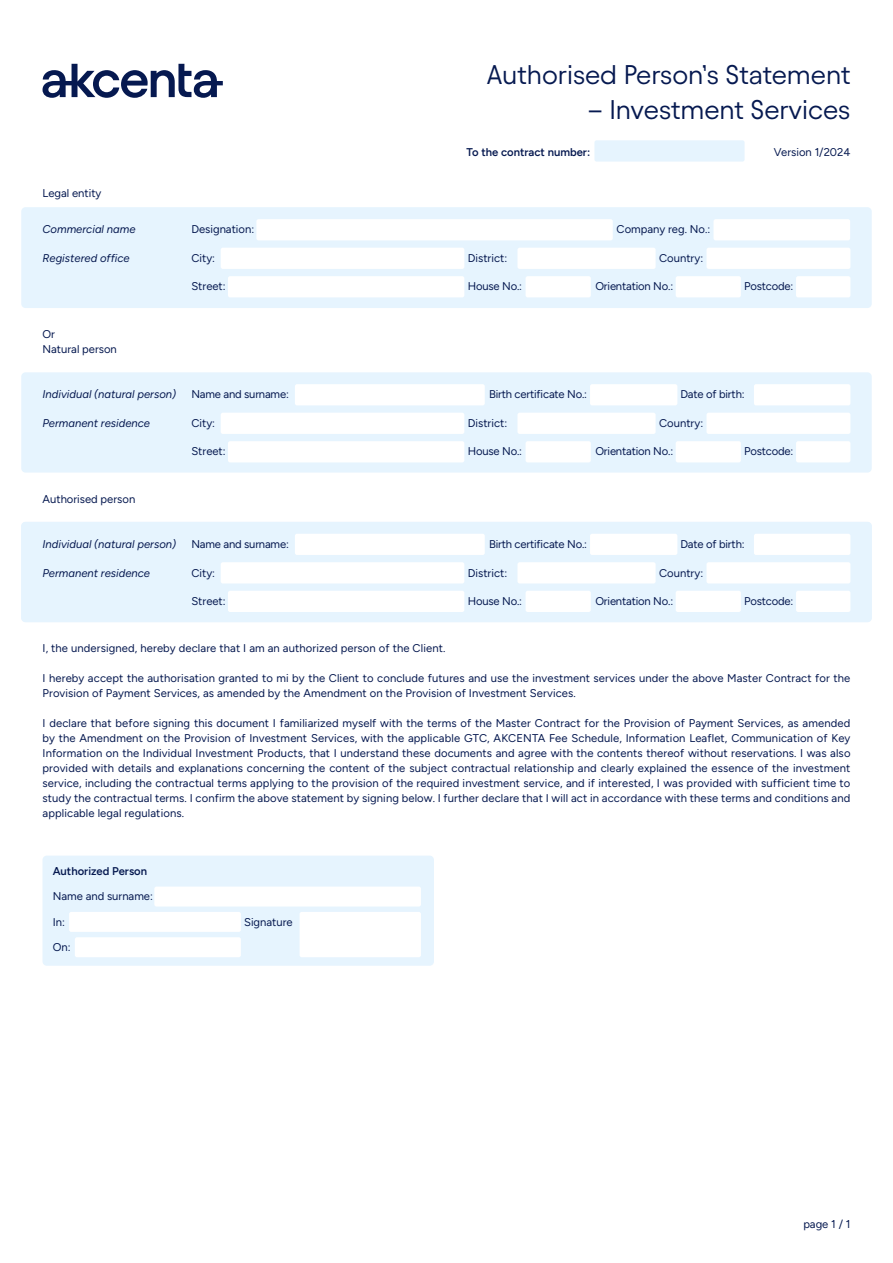
<style>
.page{position:relative;width:893px;height:1263px;background:#fff}
.page>*{position:absolute;margin:0;border:0;box-sizing:border-box;transform-origin:0 0}
.t1{font:27px "Avantt TRIAL";color:#061950}
.t2{font:11.25px/15px "Figtree";color:#061950}
.t3{font:italic 11.25px "Figtree";color:#061950}
.t4{font:600 11.25px "Figtree";color:#061950}
</style>
<div class="page">
<svg style="left:43px;top:64px;width:180px;height:34px"></svg>
<div style="left:21px;top:372px;width:851px;height:101px;background:#e6f4fe;border-radius:4px"></div>
<div style="left:21px;top:522px;width:851px;height:100px;background:#e6f4fe;border-radius:4px"></div>
<div style="left:21px;top:207px;width:851px;height:101px;background:#e6f4fe;border-radius:4px"></div>
<div style="left:594px;top:140px;width:151px;height:22px;background:#e6f4fe;border-radius:2px"></div>
<div style="left:295px;top:384px;width:190px;height:21px;background:#fff;border-radius:2px"></div>
<div style="left:295px;top:534px;width:190px;height:21px;background:#fff;border-radius:2px"></div>
<div style="left:590px;top:384px;width:87px;height:21px;background:#fff;border-radius:2px"></div>
<div style="left:590px;top:534px;width:87px;height:21px;background:#fff;border-radius:2px"></div>
<div style="left:754px;top:384px;width:96px;height:21px;background:#fff;border-radius:2px"></div>
<div style="left:754px;top:534px;width:96px;height:21px;background:#fff;border-radius:2px"></div>
<div style="left:228px;top:441px;width:236px;height:21px;background:#fff;border-radius:2px"></div>
<div style="left:228px;top:591px;width:236px;height:21px;background:#fff;border-radius:2px"></div>
<div style="left:526px;top:441px;width:65px;height:21px;background:#fff;border-radius:2px"></div>
<div style="left:526px;top:591px;width:65px;height:21px;background:#fff;border-radius:2px"></div>
<div style="left:676px;top:441px;width:65px;height:21px;background:#fff;border-radius:2px"></div>
<div style="left:676px;top:591px;width:65px;height:21px;background:#fff;border-radius:2px"></div>
<div style="left:796px;top:441px;width:54px;height:21px;background:#fff;border-radius:2px"></div>
<div style="left:796px;top:591px;width:54px;height:21px;background:#fff;border-radius:2px"></div>
<div style="left:221px;top:413px;width:243px;height:21px;background:#fff;border-radius:2px"></div>
<div style="left:221px;top:562px;width:243px;height:21px;background:#fff;border-radius:2px"></div>
<div style="left:517px;top:413px;width:139px;height:21px;background:#fff;border-radius:2px"></div>
<div style="left:517px;top:562px;width:139px;height:21px;background:#fff;border-radius:2px"></div>
<div style="left:706px;top:413px;width:144px;height:21px;background:#fff;border-radius:2px"></div>
<div style="left:706px;top:562px;width:144px;height:21px;background:#fff;border-radius:2px"></div>
<div style="left:256px;top:219px;width:357px;height:21px;background:#fff;border-radius:2px"></div>
<div style="left:713px;top:219px;width:137px;height:21px;background:#fff;border-radius:2px"></div>
<div style="left:228px;top:276px;width:236px;height:21px;background:#fff;border-radius:2px"></div>
<div style="left:526px;top:276px;width:65px;height:21px;background:#fff;border-radius:2px"></div>
<div style="left:676px;top:276px;width:65px;height:21px;background:#fff;border-radius:2px"></div>
<div style="left:796px;top:276px;width:54px;height:21px;background:#fff;border-radius:2px"></div>
<div style="left:221px;top:248px;width:243px;height:21px;background:#fff;border-radius:2px"></div>
<div style="left:517px;top:248px;width:139px;height:21px;background:#fff;border-radius:2px"></div>
<div style="left:706px;top:248px;width:144px;height:21px;background:#fff;border-radius:2px"></div>
<div style="left:43px;top:855px;width:391px;height:111px;background:#e6f4fe;border-radius:4px"></div>
<div style="left:154px;top:886px;width:267px;height:20px;background:#fff;border-radius:2px"></div>
<div style="left:69px;top:912px;width:172px;height:20px;background:#fff;border-radius:2px"></div>
<div style="left:300px;top:912px;width:121px;height:45px;background:#fff;border-radius:2px"></div>
<div style="left:75px;top:937px;width:166px;height:20px;background:#fff;border-radius:2px"></div>
<p class="t2" style="left:43px;top:186px;width:61px">Legal entity</p>
<h1 class="t1" style="left:487px;top:56px;width:365px">Authorised Person’s Statement</h1>
<h1 class="t1" style="left:588px;top:91px;width:264px">– Investment Services</h1>
<p class="t4" style="left:466px;top:145px;width:125px">To the contract number:</p>
<p class="t2" style="left:774px;top:144px;width:78px">Version 1/2024</p>
<p class="t3" style="left:43px;top:223px;width:95px">Commercial name</p>
<p class="t2" style="left:191px;top:222px;width:64px">Designation:</p>
<p class="t2" style="left:617px;top:222px;width:95px">Company reg. No.:</p>
<p class="t3" style="left:43px;top:252px;width:89px">Registered office</p>
<p class="t2" style="left:191px;top:250px;width:25px">City:</p>
<p class="t2" style="left:468px;top:250px;width:41px">District:</p>
<p class="t2" style="left:659px;top:250px;width:46px">Country:</p>
<p class="t2" style="left:191px;top:279px;width:36px">Street:</p>
<p class="t2" style="left:468px;top:279px;width:56px">House No.:</p>
<p class="t2" style="left:595px;top:279px;width:79px">Orientation No.:</p>
<p class="t2" style="left:744px;top:279px;width:51px">Postcode:</p>
<p class="t2" style="left:43px;top:327px;width:76px">Or<br>Natural person</p>
<p class="t3" style="left:43px;top:388px;width:135px">Individual (natural person)</p>
<p class="t2" style="left:191px;top:387px;width:99px">Name and surname:</p>
<p class="t2" style="left:489px;top:387px;width:100px">Birth certificate No.:</p>
<p class="t2" style="left:680px;top:387px;width:66px">Date of birth:</p>
<p class="t3" style="left:43px;top:417px;width:109px">Permanent residence</p>
<p class="t2" style="left:191px;top:415px;width:25px">City:</p>
<p class="t2" style="left:468px;top:415px;width:41px">District:</p>
<p class="t2" style="left:659px;top:415px;width:46px">Country:</p>
<p class="t2" style="left:191px;top:444px;width:36px">Street:</p>
<p class="t2" style="left:468px;top:444px;width:56px">House No.:</p>
<p class="t2" style="left:595px;top:444px;width:79px">Orientation No.:</p>
<p class="t2" style="left:744px;top:444px;width:51px">Postcode:</p>
<p class="t2" style="left:43px;top:491px;width:94px">Authorised person</p>
<p class="t3" style="left:43px;top:538px;width:135px">Individual (natural person)</p>
<p class="t2" style="left:191px;top:537px;width:99px">Name and surname:</p>
<p class="t2" style="left:489px;top:537px;width:100px">Birth certificate No.:</p>
<p class="t2" style="left:680px;top:537px;width:66px">Date of birth:</p>
<p class="t3" style="left:43px;top:566px;width:109px">Permanent residence</p>
<p class="t2" style="left:191px;top:565px;width:25px">City:</p>
<p class="t2" style="left:468px;top:565px;width:41px">District:</p>
<p class="t2" style="left:659px;top:565px;width:46px">Country:</p>
<p class="t2" style="left:191px;top:594px;width:36px">Street:</p>
<p class="t2" style="left:468px;top:594px;width:56px">House No.:</p>
<p class="t2" style="left:595px;top:594px;width:79px">Orientation No.:</p>
<p class="t2" style="left:744px;top:594px;width:51px">Postcode:</p>
<p class="t2" style="left:43px;top:641px;width:404px">I, the undersigned, hereby declare that I am an authorized person of the Client.</p>
<p class="t2" style="left:43px;top:671px;width:809px">I hereby accept the authorisation granted to mi by the Client to conclude futures and use the investment services under the above Master Contract for the<br>Provision of Payment Services, as amended by the Amendment on the Provision of Investment Services.</p>
<p class="t2" style="left:43px;top:716px;width:809px;text-align:justify">I declare that before signing this document I familiarized myself with the terms of the Master Contract for the Provision of Payment Services, as amended by the Amendment on the Provision of Investment Services, with the applicable GTC, AKCENTA Fee Schedule, Information Leaflet, Communication of Key Information on the Individual Investment Products, that I understand these documents and agree with the contents thereof without reservations. I was also provided with details and explanations concerning the content of the subject contractual relationship and clearly explained the essence of the investment service, including the contractual terms applying to the provision of the required investment service, and if interested, I was provided with sufficient time to study the contractual terms. I confirm the above statement by signing below. I further declare that I will act in accordance with these terms and conditions and applicable legal regulations.</p>
<p class="t4" style="left:53px;top:864px;width:96px">Authorized Person</p>
<p class="t2" style="left:53px;top:889px;width:102px">Name and surname:</p>
<p class="t2" style="left:53px;top:914px;width:14px">In:</p>
<p class="t2" style="left:244px;top:914px;width:50px">Signature</p>
<p class="t2" style="left:53px;top:940px;width:19px">On:</p>
<p class="t2" style="left:803px;top:1217px;width:49px">page 1 / 1</p>
</div>
